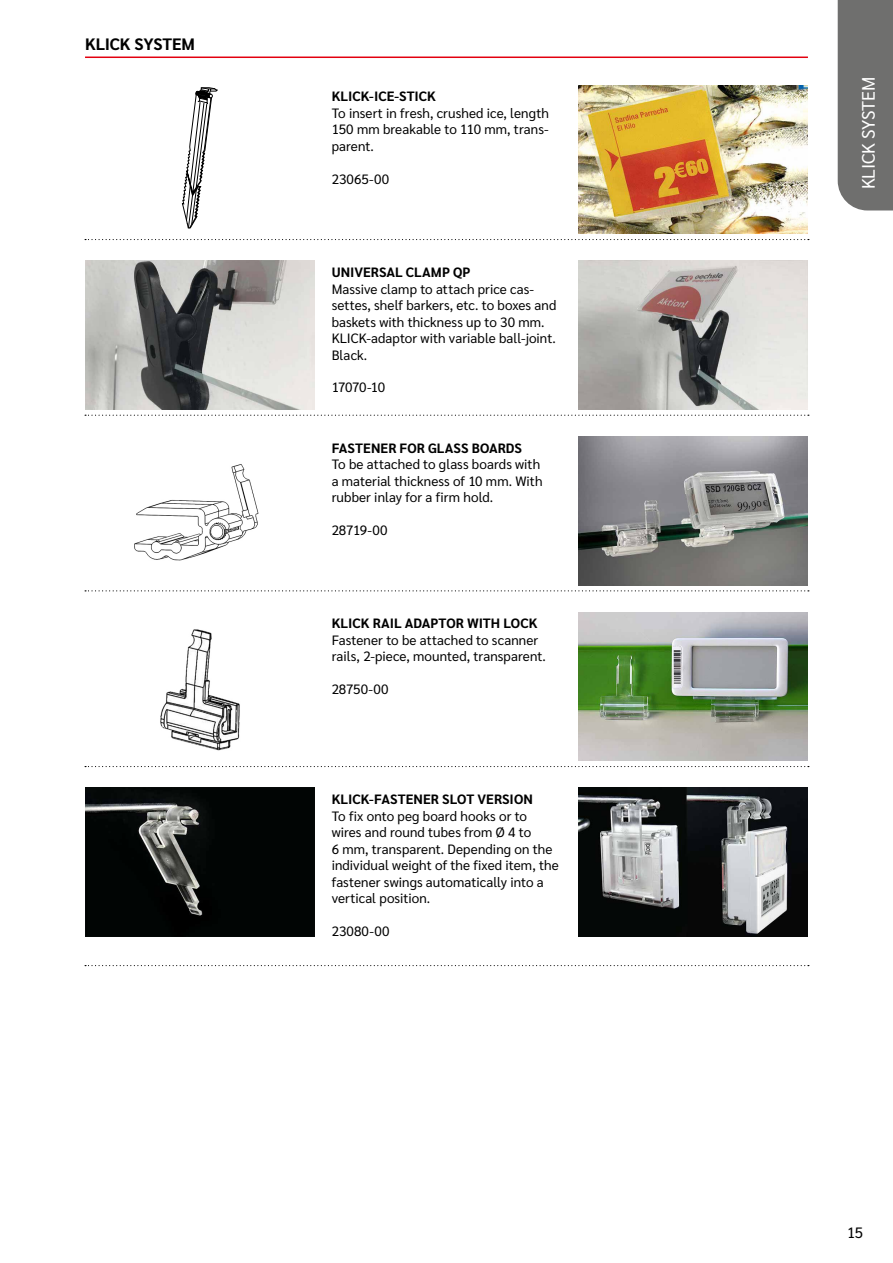
<style>
.page{position:relative;width:893px;height:1263px;background:#fff}
.page>*{position:absolute;margin:0;border:0;box-sizing:border-box;transform-origin:0 0}
.t1{font:18px "Sarabun";letter-spacing:-.02em;color:#fff}
.t2{font:700 16.5px "Sarabun";letter-spacing:-.01em;color:#000}
.t3{font:15px "Sarabun";color:#000}
.t4{font:13.5px/16.5px "Sarabun";letter-spacing:.005em;color:#000}
.t5{font:700 13.5px "Sarabun";color:#000}
</style>
<div class="page">
<div style="left:838px;top:0;width:55px;height:210px;background:#6f6f6e"></div>
<hr style="left:85px;top:57px;width:723px;height:1px;background:#e3000f">
<img style="left:578px;top:85px;width:230px;height:149px">
<svg style="left:182px;top:87px;width:36px;height:142px"></svg>
<svg style="left:85px;top:239px;width:724px;height:1px"></svg>
<img style="left:578px;top:261px;width:230px;height:148px">
<img style="left:85px;top:261px;width:230px;height:148px">
<svg style="left:85px;top:415px;width:724px;height:1px"></svg>
<img style="left:578px;top:436px;width:230px;height:149px">
<img style="left:134px;top:464px;width:125px;height:97px">
<svg style="left:85px;top:590px;width:724px;height:1px"></svg>
<img style="left:578px;top:612px;width:230px;height:149px">
<img style="left:160px;top:629px;width:80px;height:122px">
<svg style="left:85px;top:766px;width:724px;height:1px"></svg>
<img style="left:578px;top:788px;width:230px;height:148px">
<img style="left:85px;top:788px;width:230px;height:148px">
<svg style="left:85px;top:965px;width:724px;height:1px"></svg>
<p class="t2" style="left:85px;top:34px;width:112px">KLICK SYSTEM</p>
<p class="t5" style="left:332px;top:89px;width:106px">KLICK-ICE-STICK</p>
<p class="t4" style="left:332px;top:105px;width:219px;text-align:justify">To insert in fresh, crushed ice, length 150 mm breakable to 110 mm, trans&shy;parent.</p>
<p class="t4" style="left:332px;top:171px;width:59px">23065-00</p>
<p class="t5" style="left:332px;top:265px;width:140px">UNIVERSAL CLAMP QP</p>
<p class="t4" style="left:332px;top:281px;width:226px">Massive clamp to attach price cas&shy;settes, shelf barkers, etc. to boxes and baskets with thickness up to 30 mm.<br>KLICK-adaptor with variable ball-joint.<br>Black.</p>
<p class="t4" style="left:332px;top:379px;width:55px">17070-10</p>
<p class="t5" style="left:332px;top:440px;width:192px">FASTENER FOR GLASS BOARDS</p>
<p class="t4" style="left:332px;top:456px;width:212px">To be attached to glass boards with a material thickness of 10 mm. With rubber inlay for a firm hold.</p>
<p class="t4" style="left:332px;top:522px;width:57px">28719-00</p>
<p class="t5" style="left:332px;top:616px;width:207px">KLICK RAIL ADAPTOR WITH LOCK</p>
<p class="t4" style="left:332px;top:632px;width:216px">Fastener to be attached to scanner rails, 2-piece, mounted, transparent.</p>
<p class="t4" style="left:332px;top:681px;width:58px">28750-00</p>
<p class="t5" style="left:332px;top:791px;width:203px">KLICK-FASTENER SLOT VERSION</p>
<p class="t4" style="left:332px;top:808px;width:229px">To fix onto peg board hooks or to wires and round tubes from Ø 4 to<br>6 mm, transparent. Depending on the individual weight of the fixed item, the fastener swings automatically into a vertical position.</p>
<p class="t4" style="left:332px;top:923px;width:59px">23080-00</p>
<h1 class="t1" style="left:858px;top:189px;width:114px;rotate:-90deg">KLICK SYSTEM</h1>
<p class="t3" style="left:847px;top:1223px;width:18px">15</p>
</div>
